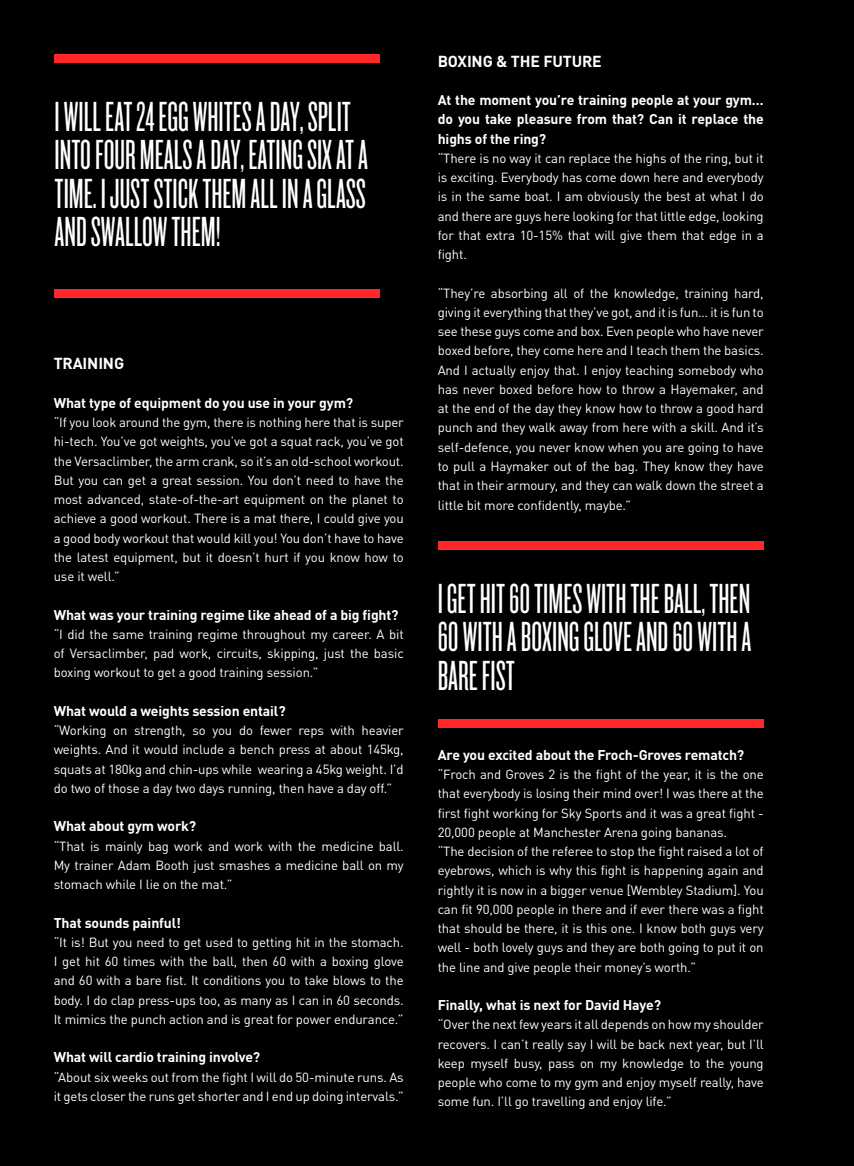
<style>
.page{position:relative;width:854px;height:1166px;background:#fff}
.page>*{position:absolute;margin:0;border:0;box-sizing:border-box;transform-origin:0 0}
.t1{font:43.75px/38.5px "Knockout HTF26 Junior Flyweight";color:#fff}
.t2{font:700 15.75px "DINOT";letter-spacing:-.01em;color:#fff}
.t3{font:700 14px/19.2px "DINOT";letter-spacing:-.01em;color:#fff;text-align:justify}
.t4{font:13.12px/19.2px "DINOT";letter-spacing:-.01em;color:#fff;text-align:justify}
</style>
<div class="page">
<div style="left:0;top:0;width:853px;height:1166px;background:#000"></div>
<div style="left:54px;top:55px;width:325px;height:8px;background:#ff2728"></div>
<div style="left:437px;top:541px;width:326px;height:8px;background:#ff2728"></div>
<div style="left:54px;top:290px;width:325px;height:8px;background:#ff2728"></div>
<div style="left:437px;top:719px;width:326px;height:9px;background:#ff2728"></div>
<h1 class="t1" style="left:55px;top:98px;width:315px">I WILL EAT 24 EGG WHITES A DAY, SPLIT<br>INTO FOUR MEALS A DAY, EATING SIX AT A<br>TIME. I JUST STICK THEM ALL IN A GLASS<br>AND SWALLOW THEM!</h1>
<p class="t2" style="left:54px;top:353px;width:72px">TRAINING</p>
<p class="t3" style="left:54px;top:393px;width:301px">What type of equipment do you use in your gym?</p>
<p class="t4" style="left:54px;top:412px;width:351px">“If you look around the gym, there is nothing here that is super hi-tech. You’ve got weights, you’ve got a squat rack, you’ve got the Versaclimber, the arm crank, so it’s an old-school workout.<br>But you can get a great session. You don’t need to have the most advanced, state-of-the-art equipment on the planet to achieve a good workout. There is a mat there, I could give you a good body workout that would kill you! You don’t have to have the latest equipment, but it doesn’t hurt if you know how to use it well.”</p>
<p class="t3" style="left:54px;top:604px;width:346px">What was your training regime like ahead of a big fight?</p>
<p class="t4" style="left:54px;top:624px;width:351px">“I did the same training regime throughout my career. A bit of Versaclimber, pad work, circuits, skipping, just the basic boxing workout to get a good training session.”</p>
<p class="t3" style="left:54px;top:701px;width:233px">What would a weights session entail?</p>
<p class="t4" style="left:54px;top:720px;width:351px">“Working on strength, so you do fewer reps with heavier weights. And it would include a bench press at about 145kg, squats at 180kg and chin-ups while wearing a 45kg weight. I’d do two of those a day two days running, then have a day off.”</p>
<p class="t3" style="left:54px;top:816px;width:144px">What about gym work?</p>
<p class="t4" style="left:54px;top:836px;width:351px">“That is mainly bag work and work with the medicine ball.<br>My trainer Adam Booth just smashes a medicine ball on my stomach while I lie on the mat.”</p>
<p class="t3" style="left:54px;top:912px;width:129px">That sounds painful!</p>
<p class="t4" style="left:54px;top:932px;width:351px">“It is! But you need to get used to getting hit in the stomach.<br>I get hit 60 times with the ball, then 60 with a boxing glove and 60 with a bare fist. It conditions you to take blows to the body. I do clap press-ups too, as many as I can in 60 seconds.<br>It mimics the punch action and is great for power endurance.”</p>
<p class="t3" style="left:54px;top:1047px;width:208px">What will cardio training involve?</p>
<p class="t4" style="left:54px;top:1067px;width:351px">“About six weeks out from the fight I will do 50-minute runs. As it gets closer the runs get shorter and I end up doing intervals.”</p>
<p class="t2" style="left:437px;top:51px;width:165px">BOXING &amp; THE FUTURE</p>
<p class="t3" style="left:437px;top:90px;width:327px">At the moment you’re training people at your gym… do you take pleasure from that? Can it replace the highs of the ring?</p>
<p class="t4" style="left:437px;top:148px;width:327px">“There is no way it can replace the highs of the ring, but it is exciting. Everybody has come down here and everybody is in the same boat. I am obviously the best at what I do and there are guys here looking for that little edge, looking for that extra 10-15% that will give them that edge in a fight.</p>
<p class="t4" style="left:437px;top:283px;width:327px">“They’re absorbing all of the knowledge, training hard, giving it everything that they’ve got, and it is fun… it is fun to see these guys come and box. Even people who have never boxed before, they come here and I teach them the basics.<br>And I actually enjoy that. I enjoy teaching somebody who has never boxed before how to throw a Hayemaker, and at the end of the day they know how to throw a good hard punch and they walk away from here with a skill. And it’s self-defence, you never know when you are going to have to pull a Haymaker out of the bag. They know they have that in their armoury, and they can walk down the street a little bit more confidently, maybe.”</p>
<h1 class="t1" style="left:437px;top:580px;width:315px;text-align:justify">I GET HIT 60 TIMES WITH THE BALL, THEN 60 WITH A BOXING GLOVE AND 60 WITH A BARE FIST</h1>
<p class="t3" style="left:437px;top:745px;width:308px">Are you excited about the Froch-Groves rematch?</p>
<p class="t4" style="left:437px;top:764px;width:327px;text-align:left">“Froch and Groves 2 is the fight of the year, it is the one that everybody is losing their mind over! I was there at the first fight working for Sky Sports and it was a great fight - 20,000 people at Manchester Arena going bananas.<br>“The decision of the referee to stop the fight raised a lot of eyebrows, which is why this fight is happening again and rightly it is now in a bigger venue [Wembley Stadium]. You can fit 90,000 people in there and if ever there was a fight that should be there, it is this one. I know both guys very well - both lovely guys and they are both going to put it on the line and give people their money’s worth.”</p>
<p class="t3" style="left:437px;top:995px;width:225px">Finally, what is next for David Haye?</p>
<p class="t4" style="left:437px;top:1015px;width:327px">“Over the next few years it all depends on how my shoulder recovers. I can’t really say I will be back next year, but I’ll keep myself busy, pass on my knowledge to the young people who come to my gym and enjoy myself really, have some fun. I’ll go travelling and enjoy life.”</p>
</div>
